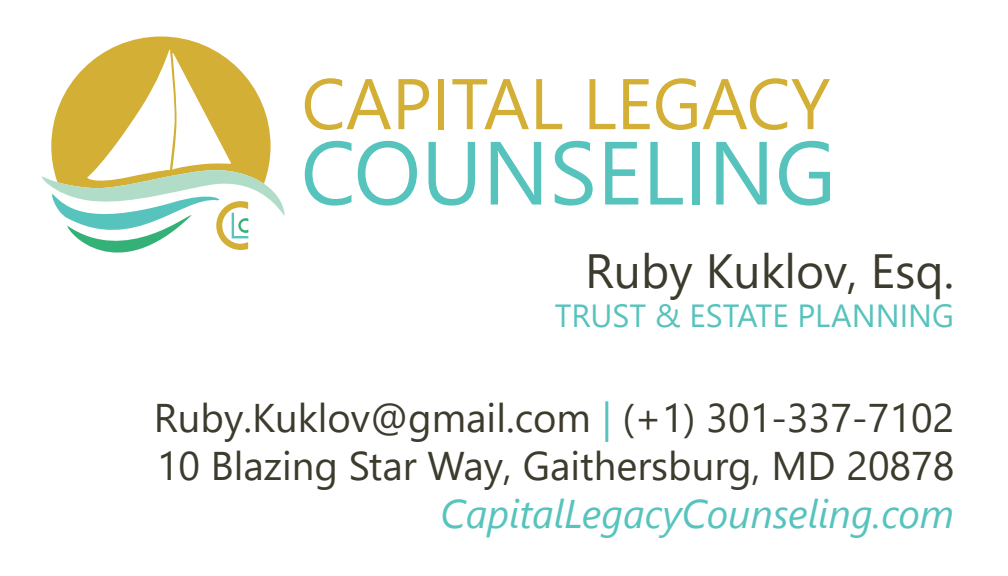
<style>
.page{position:relative;width:1008px;height:576px;background:#fff}
.page>*{position:absolute;margin:0;border:0;box-sizing:border-box;transform-origin:0 0}
.t1{font:48px "Segoe UI";color:#3d3b2d}
.t2{font:40px/48px "Segoe UI";color:#3d3b2d}
.t3{font:italic 40px "Segoe UI";color:#57c3bd}
.t4{font:32px "Segoe UI";color:#57c3bd}
.s1{color:#57c3bd}
</style>
<div class="page">
<svg style="left:108px;top:37px;width:106px;height:13px"></svg>
<svg style="left:42px;top:50px;width:243px;height:203px"></svg>
<svg style="left:305px;top:78px;width:86px;height:52px"></svg>
<svg style="left:398px;top:79px;width:31px;height:50px"></svg>
<div style="left:439px;top:79px;width:5px;height:50px;background:#d3af36"></div>
<svg style="left:452px;top:79px;width:77px;height:50px"></svg>
<svg style="left:536px;top:79px;width:26px;height:50px"></svg>
<svg style="left:590px;top:79px;width:26px;height:50px"></svg>
<svg style="left:623px;top:79px;width:27px;height:50px"></svg>
<svg style="left:656px;top:78px;width:41px;height:52px"></svg>
<svg style="left:703px;top:78px;width:127px;height:52px"></svg>
<svg style="left:305px;top:141px;width:47px;height:65px"></svg>
<svg style="left:358px;top:141px;width:59px;height:65px"></svg>
<svg style="left:428px;top:142px;width:47px;height:64px"></svg>
<svg style="left:491px;top:142px;width:50px;height:63px"></svg>
<svg style="left:555px;top:141px;width:38px;height:65px"></svg>
<svg style="left:605px;top:142px;width:33px;height:63px"></svg>
<svg style="left:650px;top:142px;width:33px;height:63px"></svg>
<div style="left:692px;top:142px;width:8px;height:63px;background:#57c3bd"></div>
<svg style="left:716px;top:142px;width:51px;height:63px"></svg>
<svg style="left:779px;top:141px;width:51px;height:65px"></svg>
<p class="t1" style="left:585px;top:226px;width:370px">Ruby Kuklov, Esq.</p>
<p class="t4" style="left:555px;top:285px;width:401px">TRUST &amp; ESTATE PLANNING</p>
<p class="t2" style="left:154px;top:390px;width:802px">Ruby.Kuklov@gmail.com <span class="s1">|</span> (+1) 301-337-7102<br>10 Blazing Star Way, Gaithersburg, MD 20878</p>
<p class="t3" style="left:440px;top:482px;width:516px">CapitalLegacyCounseling.com</p>
</div>
